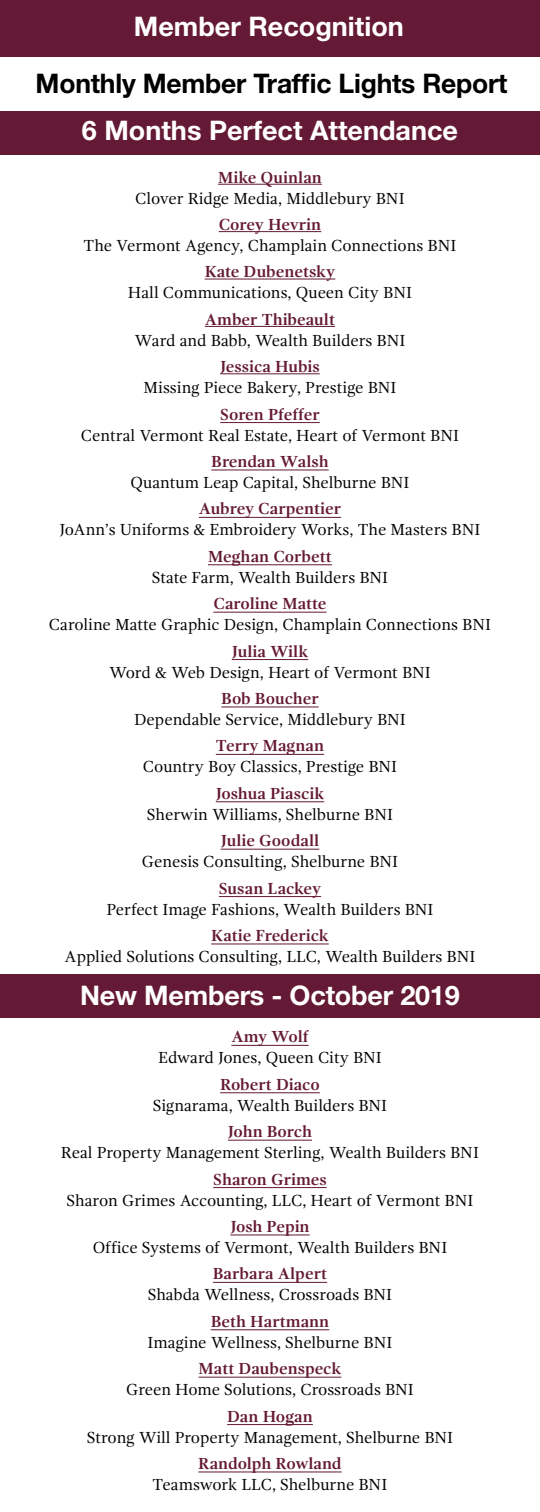
<style>
.page{position:relative;width:540px;height:1512px;background:#fff}
.page>*{position:absolute;margin:0;border:0;box-sizing:border-box;transform-origin:0 0}
.t1{font:700 27px "Helvetica Neue";color:#fff}
.t2{font:700 27px "Helvetica Neue";letter-spacing:-.01em;color:#000}
.t3{font:16.5px "Gandhi Serif";color:#000}
.t4{font:700 16.5px "Gandhi Serif";color:#641934}
</style>
<div class="page">
<div style="left:0;top:112px;width:540px;height:43px;background:#641934"></div>
<div style="left:0;top:974px;width:540px;height:43px;background:#641934"></div>
<hr style="left:218px;top:184px;width:104px;height:1px;background:#641934">
<hr style="left:219px;top:231px;width:102px;height:1px;background:#641934">
<hr style="left:205px;top:279px;width:130px;height:1px;background:#641934">
<hr style="left:205px;top:326px;width:130px;height:1px;background:#641934">
<hr style="left:220px;top:373px;width:100px;height:1px;background:#641934">
<hr style="left:220px;top:422px;width:100px;height:1px;background:#641934">
<hr style="left:211px;top:470px;width:118px;height:1px;background:#641934">
<hr style="left:199px;top:517px;width:142px;height:1px;background:#641934">
<hr style="left:208px;top:564px;width:124px;height:1px;background:#641934">
<hr style="left:213px;top:612px;width:114px;height:1px;background:#641934">
<hr style="left:232px;top:659px;width:76px;height:1px;background:#641934">
<hr style="left:221px;top:707px;width:98px;height:1px;background:#641934">
<hr style="left:216px;top:754px;width:108px;height:1px;background:#641934">
<hr style="left:216px;top:801px;width:108px;height:1px;background:#641934">
<hr style="left:221px;top:849px;width:98px;height:1px;background:#641934">
<hr style="left:219px;top:896px;width:102px;height:1px;background:#641934">
<hr style="left:211px;top:944px;width:118px;height:1px;background:#641934">
<hr style="left:231px;top:1045px;width:78px;height:1px;background:#641934">
<hr style="left:220px;top:1092px;width:100px;height:1px;background:#641934">
<hr style="left:228px;top:1140px;width:84px;height:1px;background:#641934">
<hr style="left:213px;top:1187px;width:114px;height:1px;background:#641934">
<hr style="left:230px;top:1235px;width:80px;height:1px;background:#641934">
<hr style="left:213px;top:1282px;width:114px;height:1px;background:#641934">
<hr style="left:211px;top:1329px;width:118px;height:1px;background:#641934">
<hr style="left:199px;top:1377px;width:142px;height:1px;background:#641934">
<hr style="left:227px;top:1424px;width:86px;height:1px;background:#641934">
<hr style="left:198px;top:1472px;width:144px;height:1px;background:#641934">
<div style="left:0;top:0;width:540px;height:56px;background:#641934"></div>
<h1 class="t1" style="left:134px;top:10px;width:271px">Member Recognition</h1>
<h1 class="t2" style="left:36px;top:67px;width:473px">Monthly Member Traffic Lights Report</h1>
<h1 class="t1" style="left:82px;top:114px;width:378px">6 Months Perfect Attendance</h1>
<p class="t4" style="left:218px;top:168px;width:105px">Mike Quinlan</p>
<p class="t3" style="left:135px;top:189px;width:271px">Clover Ridge Media, Middlebury BNI</p>
<p class="t4" style="left:219px;top:215px;width:104px">Corey Hevrin</p>
<p class="t3" style="left:84px;top:236px;width:374px">The Vermont Agency, Champlain Connections BNI</p>
<p class="t4" style="left:205px;top:262px;width:132px">Kate Dubenetsky</p>
<p class="t3" style="left:128px;top:284px;width:286px">Hall Communications, Queen City BNI</p>
<p class="t4" style="left:205px;top:310px;width:132px">Amber Thibeault</p>
<p class="t3" style="left:135px;top:331px;width:272px">Ward and Babb, Wealth Builders BNI</p>
<p class="t4" style="left:220px;top:357px;width:101px">Jessica Hubis</p>
<p class="t3" style="left:143px;top:378px;width:255px">Missing Piece Bakery, Prestige BNI</p>
<p class="t4" style="left:220px;top:405px;width:101px">Soren Pfeffer</p>
<p class="t3" style="left:81px;top:426px;width:380px">Central Vermont Real Estate, Heart of Vermont BNI</p>
<p class="t4" style="left:211px;top:452px;width:119px">Brendan Walsh</p>
<p class="t3" style="left:130px;top:473px;width:281px">Quantum Leap Capital, Shelburne BNI</p>
<p class="t4" style="left:199px;top:499px;width:144px">Aubrey Carpentier</p>
<p class="t3" style="left:60px;top:521px;width:422px">JoAnn’s Uniforms &amp; Embroidery Works, The Masters BNI</p>
<p class="t4" style="left:208px;top:547px;width:125px">Meghan Corbett</p>
<p class="t3" style="left:152px;top:568px;width:238px">State Farm, Wealth Builders BNI</p>
<p class="t4" style="left:213px;top:594px;width:115px">Caroline Matte</p>
<p class="t3" style="left:49px;top:615px;width:444px">Caroline Matte Graphic Design, Champlain Connections BNI</p>
<p class="t4" style="left:232px;top:642px;width:78px">Julia Wilk</p>
<p class="t3" style="left:109px;top:663px;width:323px">Word &amp; Web Design, Heart of Vermont BNI</p>
<p class="t4" style="left:221px;top:689px;width:99px">Bob Boucher</p>
<p class="t3" style="left:134px;top:710px;width:273px">Dependable Service, Middlebury BNI</p>
<p class="t4" style="left:216px;top:736px;width:110px">Terry Magnan</p>
<p class="t3" style="left:143px;top:758px;width:256px">Country Boy Classics, Prestige BNI</p>
<p class="t4" style="left:216px;top:784px;width:110px">Joshua Piascik</p>
<p class="t3" style="left:147px;top:805px;width:248px">Sherwin Williams, Shelburne BNI</p>
<p class="t4" style="left:221px;top:831px;width:100px">Julie Goodall</p>
<p class="t3" style="left:142px;top:852px;width:258px">Genesis Consulting, Shelburne BNI</p>
<p class="t4" style="left:219px;top:879px;width:104px">Susan Lackey</p>
<p class="t3" style="left:107px;top:900px;width:329px">Perfect Image Fashions, Wealth Builders BNI</p>
<p class="t4" style="left:211px;top:926px;width:119px">Katie Frederick</p>
<p class="t3" style="left:65px;top:947px;width:412px">Applied Solutions Consulting, LLC, Wealth Builders BNI</p>
<h1 class="t1" style="left:80px;top:979px;width:381px">New Members - October 2019</h1>
<p class="t4" style="left:231px;top:1027px;width:79px">Amy Wolf</p>
<p class="t3" style="left:158px;top:1049px;width:225px">Edward Jones, Queen City BNI</p>
<p class="t4" style="left:220px;top:1075px;width:101px">Robert Diaco</p>
<p class="t3" style="left:153px;top:1096px;width:236px">Signarama, Wealth Builders BNI</p>
<p class="t4" style="left:228px;top:1122px;width:86px">John Borch</p>
<p class="t3" style="left:61px;top:1143px;width:420px">Real Property Management Sterling, Wealth Builders BNI</p>
<p class="t4" style="left:213px;top:1170px;width:115px">Sharon Grimes</p>
<p class="t3" style="left:67px;top:1191px;width:408px">Sharon Grimes Accounting, LLC, Heart of Vermont BNI</p>
<p class="t4" style="left:230px;top:1217px;width:81px">Josh Pepin</p>
<p class="t3" style="left:93px;top:1238px;width:356px">Office Systems of Vermont, Wealth Builders BNI</p>
<p class="t4" style="left:213px;top:1264px;width:116px">Barbara Alpert</p>
<p class="t3" style="left:148px;top:1286px;width:246px">Shabda Wellness, Crossroads BNI</p>
<p class="t4" style="left:211px;top:1312px;width:120px">Beth Hartmann</p>
<p class="t3" style="left:148px;top:1333px;width:246px">Imagine Wellness, Shelburne BNI</p>
<p class="t4" style="left:199px;top:1359px;width:144px">Matt Daubenspeck</p>
<p class="t3" style="left:126px;top:1380px;width:289px">Green Home Solutions, Crossroads BNI</p>
<p class="t4" style="left:227px;top:1407px;width:87px">Dan Hogan</p>
<p class="t3" style="left:87px;top:1428px;width:368px">Strong Will Property Management, Shelburne BNI</p>
<p class="t4" style="left:198px;top:1454px;width:145px">Randolph Rowland</p>
<p class="t3" style="left:153px;top:1475px;width:236px">Teamswork LLC, Shelburne BNI</p>
</div>
